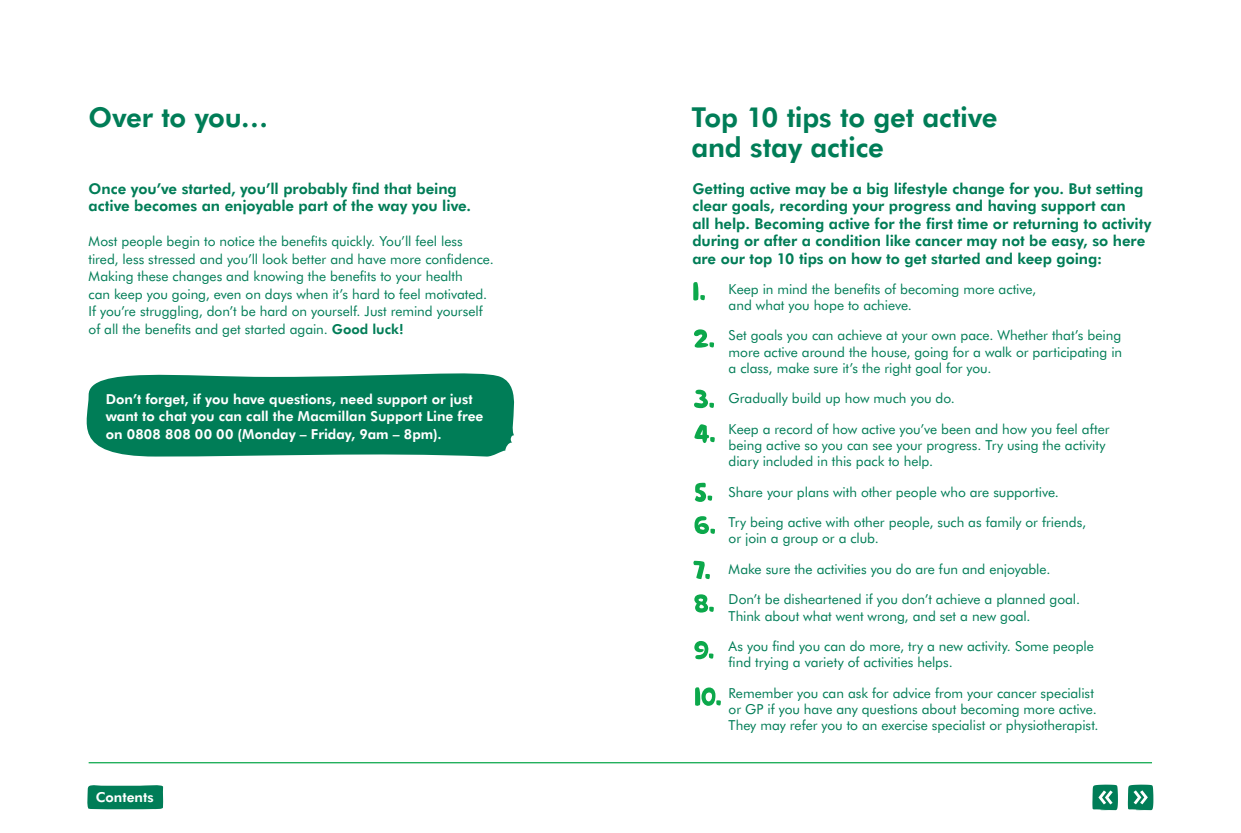
<style>
.page{position:relative;width:1241px;height:833px;background:#fff}
.page>*{position:absolute;margin:0;border:0;box-sizing:border-box;transform-origin:0 0}
.t1{font:800 27.5px/30px "Futura BT";letter-spacing:-.005em;color:#007d57}
.t2{font:800 15px/17.5px "Futura BT";letter-spacing:-.005em;color:#007d57}
.t3{font:13.75px/16.2px "Futura BT";letter-spacing:-.005em;color:#007d57}
.t4{font:800 13.75px/17.5px "Futura BT";color:#fff}
.s1{font-weight:800}
</style>
<div class="page">
<svg style="left:1127px;top:784px;width:26px;height:26px"></svg>
<svg style="left:1092px;top:784px;width:25px;height:26px"></svg>
<div style="left:87px;top:785px;width:76px;height:24px;background:#007d57"></div>
<hr style="left:89px;top:762px;width:1062px;height:1px;background:#0ca84b">
<svg style="left:86px;top:373px;width:429px;height:83px;background:#108561"></svg>
<svg style="left:693px;top:282px;width:11px;height:19px"></svg>
<svg style="left:694px;top:329px;width:20px;height:19px"></svg>
<svg style="left:694px;top:390px;width:20px;height:18px"></svg>
<svg style="left:694px;top:424px;width:20px;height:19px"></svg>
<svg style="left:694px;top:483px;width:18px;height:19px"></svg>
<svg style="left:694px;top:516px;width:21px;height:18px"></svg>
<svg style="left:693px;top:561px;width:16px;height:18px"></svg>
<svg style="left:694px;top:594px;width:19px;height:18px"></svg>
<svg style="left:694px;top:641px;width:19px;height:18px"></svg>
<svg style="left:695px;top:687px;width:25px;height:19px"></svg>
<h1 class="t1" style="left:89px;top:102px;width:181px">Over to you…</h1>
<p class="t2" style="left:89px;top:180px;width:384px">Once you’ve started, you’ll probably find that being active becomes an enjoyable part of the way you live.</p>
<p class="t3" style="left:89px;top:233px;width:406px;line-height:17.5px">Most people begin to notice the benefits quickly. You’ll feel less tired, less stressed and you’ll look better and have more confidence.<br>Making these changes and knowing the benefits to your health<br>can keep you going, even on days when it’s hard to feel motivated.<br>If you’re struggling, don’t be hard on yourself. Just remind yourself of all the benefits and get started again. <span class="s1">Good luck!</span></p>
<p class="t4" style="left:106px;top:390px;width:379px">Don’t forget, if you have questions, need support or just want to chat you can call the Macmillan Support Line free on 0808 808 00 00 (Monday – Friday, 9am – 8pm).</p>
<p class="t4" style="left:96px;top:788px;width:59px">Contents</p>
<h1 class="t1" style="left:691px;top:102px;width:307px">Top 10 tips to get active and stay actice</h1>
<p class="t2" style="left:692px;top:179px;width:460px">Getting active may be a big lifestyle change for you. But setting clear goals, recording your progress and having support can<br>all help. Becoming active for the first time or returning to activity during or after a condition like cancer may not be easy, so here are our top 10 tips on how to get started and keep going:</p>
<p class="t3" style="left:728px;top:281px;width:309px">Keep in mind the benefits of becoming more active, and what you hope to achieve.</p>
<p class="t3" style="left:728px;top:327px;width:395px;text-align:justify">Set goals you can achieve at your own pace. Whether that’s being more active around the house, going for a walk or participating in a class, make sure it’s the right goal for you.</p>
<p class="t3" style="left:728px;top:390px;width:228px">Gradually build up how much you do.</p>
<p class="t3" style="left:728px;top:421px;width:382px">Keep a record of how active you’ve been and how you feel after being active so you can see your progress. Try using the activity diary included in this pack to help.</p>
<p class="t3" style="left:728px;top:483px;width:332px">Share your plans with other people who are supportive.</p>
<p class="t3" style="left:728px;top:514px;width:359px">Try being active with other people, such as family or friends, or join a group or a club.</p>
<p class="t3" style="left:728px;top:561px;width:323px">Make sure the activities you do are fun and enjoyable.</p>
<p class="t3" style="left:728px;top:591px;width:353px">Don’t be disheartened if you don’t achieve a planned goal.<br>Think about what went wrong, and set a new goal.</p>
<p class="t3" style="left:728px;top:638px;width:367px">As you find you can do more, try a new activity. Some people find trying a variety of activities helps.</p>
<p class="t3" style="left:728px;top:684px;width:371px">Remember you can ask for advice from your cancer specialist or GP if you have any questions about becoming more active.<br>They may refer you to an exercise specialist or physiotherapist.</p>
</div>
